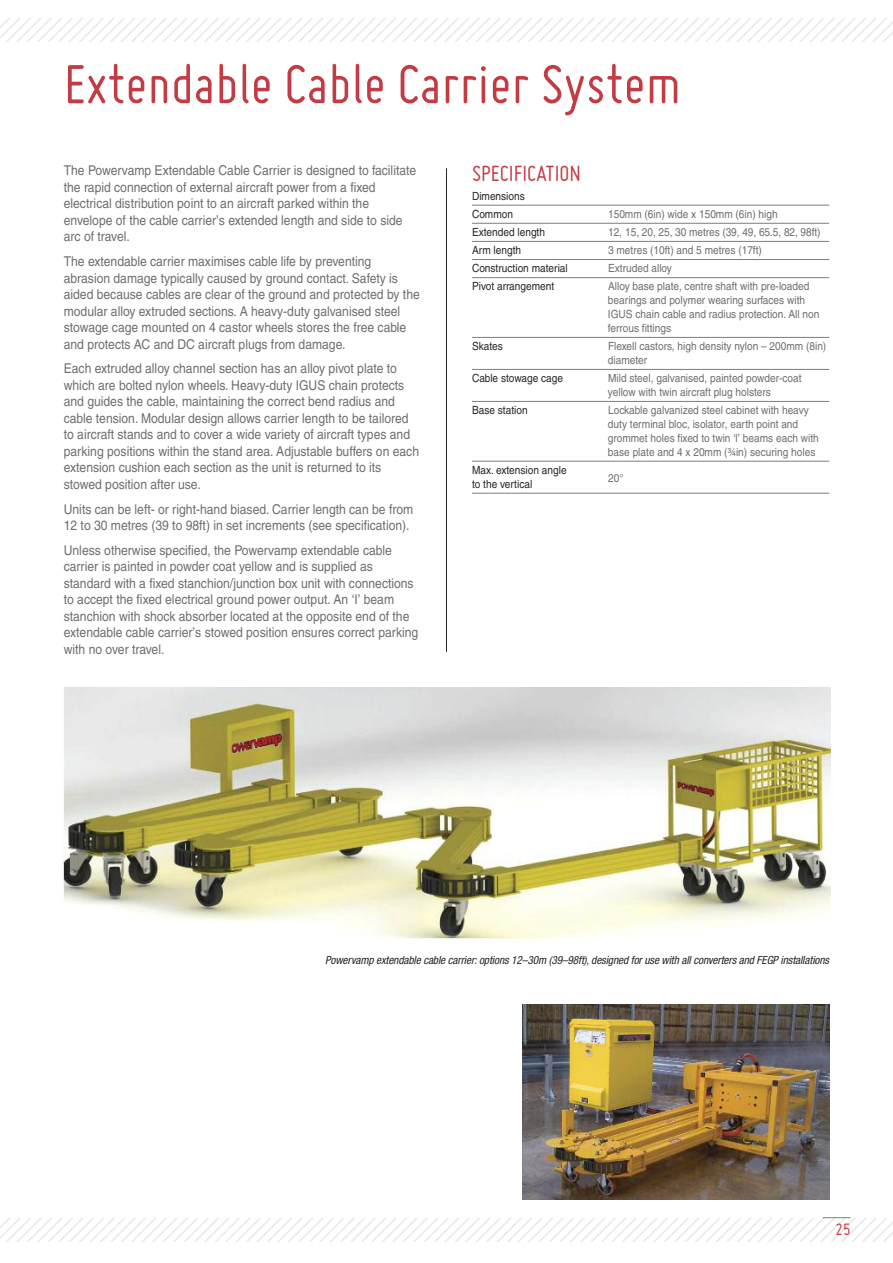
<style>
.page{position:relative;width:893px;height:1263px;background:#fff}
.page>*{position:absolute;margin:0;border:0;box-sizing:border-box;transform-origin:0 0}
.t1{font:60px "Miso";color:#c33c44}
.t2{font:24px "Miso";color:#c33c44}
.t3{font:18px "Miso";color:#c33c44}
.t4{font:13.5px/16.5px "Helvetica";color:#6d6e71;scale:.9 1}
.t5{font:11.25px/14px "Helvetica";color:#6d6e71;scale:.9 1}
.t6{font:11.25px/18.1px "Helvetica";color:#272627;scale:.9 1}
.t7{font:italic condensed 11.25px "Helvetica Neue";letter-spacing:-.005em;color:#272627}
</style>
<div class="page">
<svg style="left:0;top:18px;width:893px;height:23px"></svg>
<svg style="left:0;top:1217px;width:893px;height:24px"></svg>
<hr style="left:472px;top:205px;width:357px;height:1px;background:#7d7d7d">
<hr style="left:472px;top:223px;width:357px;height:1px;background:#7d7d7d">
<hr style="left:472px;top:241px;width:357px;height:1px;background:#7d7d7d">
<hr style="left:472px;top:259px;width:357px;height:1px;background:#7d7d7d">
<hr style="left:472px;top:277px;width:357px;height:1px;background:#7d7d7d">
<hr style="left:472px;top:337px;width:357px;height:1px;background:#7d7d7d">
<hr style="left:472px;top:369px;width:357px;height:1px;background:#7d7d7d">
<hr style="left:472px;top:401px;width:357px;height:1px;background:#7d7d7d">
<hr style="left:472px;top:461px;width:357px;height:1px;background:#7d7d7d">
<hr style="left:472px;top:493px;width:357px;height:1px;background:#7d7d7d">
<img style="left:64px;top:687px;width:767px;height:251px">
<img style="left:523px;top:1005px;width:306px;height:194px">
<hr style="left:446px;top:168px;width:1px;height:484px;background:#272627">
<h1 class="t1" style="left:64px;top:65px;width:619px">extendable Cable Carrier System</h1>
<p class="t4" style="left:64px;top:164px;width:393px">The Powervamp Extendable Cable Carrier is designed to facilitate the rapid connection of external aircraft power from a fixed electrical distribution point to an aircraft parked within the envelope of the cable carrier’s extended length and side to side arc of travel.</p>
<p class="t4" style="left:64px;top:254px;width:397px">The extendable carrier maximises cable life by preventing abrasion damage typically caused by ground contact. Safety is aided because cables are clear of the ground and protected by the modular alloy extruded sections. A heavy-duty galvanised steel stowage cage mounted on 4 castor wheels stores the free cable and protects AC and DC aircraft plugs from damage.</p>
<p class="t4" style="left:64px;top:362px;width:396px">Each extruded alloy channel section has an alloy pivot plate to which are bolted nylon wheels. Heavy-duty IGUS chain protects and guides the cable, maintaining the correct bend radius and cable tension. Modular design allows carrier length to be tailored to aircraft stands and to cover a wide variety of aircraft types and parking positions within the stand area. Adjustable buffers on each extension cushion each section as the unit is returned to its stowed position after use.</p>
<p class="t4" style="left:64px;top:502px;width:390px">Units can be left- or right-hand biased. Carrier length can be from<br>12 to 30 metres (39 to 98ft) in set increments (see specification).</p>
<p class="t4" style="left:64px;top:543px;width:395px">Unless otherwise specified, the Powervamp extendable cable carrier is painted in powder coat yellow and is supplied as standard with a fixed stanchion/junction box unit with connections to accept the fixed electrical ground power output. An ‘I’ beam stanchion with shock absorber located at the opposite end of the extendable cable carrier’s stowed position ensures correct parking with no over travel.</p>
<h2 class="t2" style="left:472px;top:166px;width:110px">SpeCIfICATION</h2>
<p class="t6" style="left:472px;top:188px;width:60px">Dimensions<br>Common</p>
<p class="t5" style="left:608px;top:208px;width:190px">150mm (6in) wide x 150mm (6in) high</p>
<p class="t6" style="left:472px;top:224px;width:83px">Extended length</p>
<p class="t5" style="left:608px;top:226px;width:238px">12, 15, 20, 25, 30 metres (39, 49, 65.5, 82, 98ft)</p>
<p class="t6" style="left:472px;top:242px;width:56px">Arm length</p>
<p class="t5" style="left:608px;top:244px;width:172px">3 metres (10ft) and 5 metres (17ft)</p>
<p class="t6" style="left:472px;top:260px;width:108px">Construction material</p>
<p class="t5" style="left:608px;top:262px;width:73px">Extruded alloy</p>
<p class="t6" style="left:472px;top:278px;width:93px">Pivot arrangement</p>
<p class="t5" style="left:608px;top:280px;width:236px">Alloy base plate, centre shaft with pre-loaded bearings and polymer wearing surfaces with IGUS chain cable and radius protection. All non ferrous fittings</p>
<p class="t6" style="left:472px;top:338px;width:36px">Skates</p>
<p class="t5" style="left:608px;top:340px;width:244px">Flexell castors, high density nylon – 200mm (8in) diameter</p>
<p class="t6" style="left:472px;top:370px;width:103px">Cable stowage cage</p>
<p class="t5" style="left:608px;top:372px;width:217px">Mild steel, galvanised, painted powder-coat yellow with twin aircraft plug holsters</p>
<p class="t6" style="left:472px;top:402px;width:63px">Base station</p>
<p class="t5" style="left:608px;top:404px;width:236px">Lockable galvanized steel cabinet with heavy duty terminal bloc, isolator, earth point and grommet holes fixed to twin ‘l’ beams each with base plate and 4 x 20mm (¾in) securing holes</p>
<p class="t6" style="left:472px;top:464px;width:107px;line-height:13.8px">Max. extension angle to the vertical</p>
<p class="t5" style="left:608px;top:472px;width:18px">20°</p>
<p class="t7" style="left:325px;top:956px;width:505px">Powervamp extendable cable carrier: options 12–30m (39–98ft), designed for use with all converters and FEGP installations</p>
<h3 class="t3" style="left:835px;top:1223px;width:16px">25</h3>
</div>
